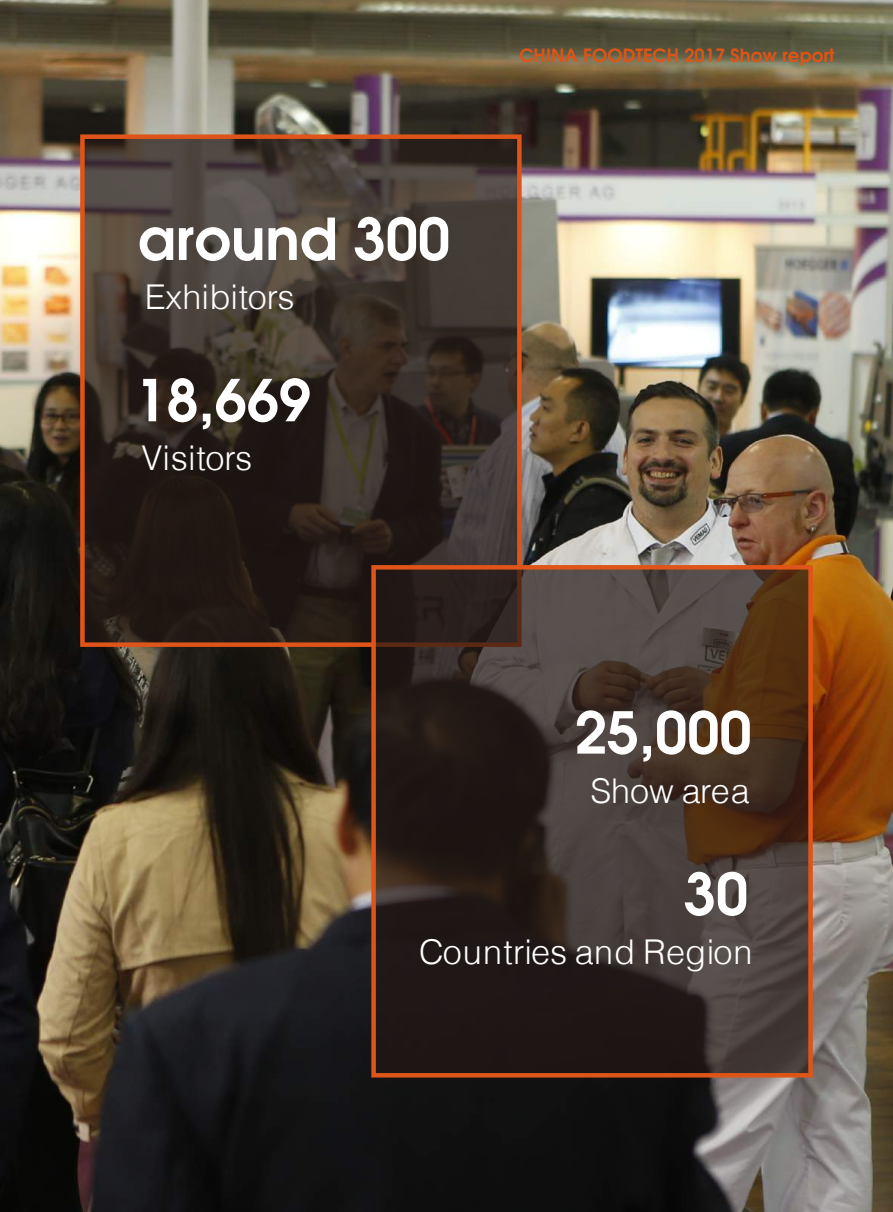
<style>
.page{position:relative;width:893px;height:1212px;background:#fff}
.page>*{position:absolute;margin:0;border:0;box-sizing:border-box;transform-origin:0 0}
.t1{font:600 57.45px "Avant Garde";color:#fff}
.t2{font:300 34.2px "Helvetica LT";letter-spacing:-.005em;color:#fff}
.t3{font:600 18.3px "Avant Garde";color:#dd5418}
</style>
<div class="page">
<img style="left:0;top:0;width:893px;height:1212px">
<svg style="left:85px;top:139px;width:432px;height:503px;background:#372e28"></svg>
<div style="left:80px;top:134px;width:442px;height:513px;border:4px solid #de5419"></div>
<svg style="left:376px;top:570px;width:432px;height:502px;background:#362b26"></svg>
<div style="left:371px;top:565px;width:442px;height:512px;border:4px solid #de5419"></div>
<h1 class="t1" style="left:138px;top:201px;width:314px">around 300</h1>
<p class="t2" style="left:145px;top:275px;width:151px">Exhibitors</p>
<h1 class="t1" style="left:134px;top:362px;width:178px">18,669</h1>
<p class="t2" style="left:141px;top:437px;width:112px">Visitors</p>
<p class="t3" style="left:519px;top:43px;width:317px">CHINA FOODTECH 2017 Show report</p>
<h1 class="t1" style="left:575px;top:695px;width:178px">25,000</h1>
<p class="t2" style="left:590px;top:769px;width:161px">Show area</p>
<h1 class="t1" style="left:684px;top:856px;width:66px">30</h1>
<p class="t2" style="left:419px;top:930px;width:335px">Countries and Region</p>
</div>
